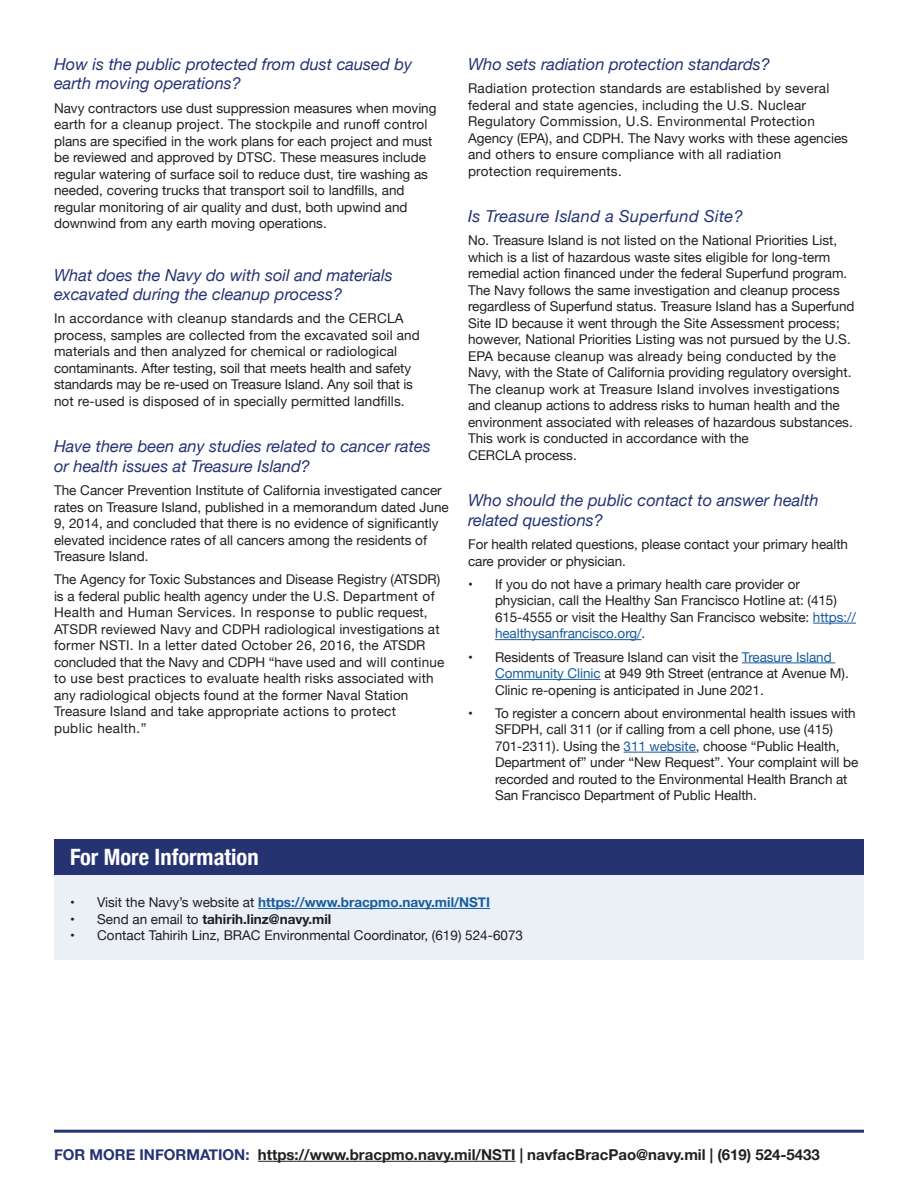
<style>
.page{position:relative;width:918px;height:1188px;background:#fff}
.page>*{position:absolute;margin:0;border:0;box-sizing:border-box;transform-origin:0 0}
.t1{font:700 condensed 22.5px "Helvetica Neue";color:#fff}
.t2{font:italic 16.5px/19.5px "Helvetica Neue";color:#263373}
.t3{font:italic 16.5px "Helvetica Neue";letter-spacing:.02em;color:#263373}
.t4{font:700 15px "Helvetica Neue";color:#231f20}
.t5{font:13.5px/16.5px "Helvetica Neue";color:#231f20}
.t6{font:13.5px/16.5px "Helvetica Neue";letter-spacing:.02em;color:#231f20}
.t7{font:13.5px "Helvetica Neue";color:#201d1e}
.t8{font:700 13.5px "Helvetica Neue";color:#175d9e}
.t9{font:700 13.5px "Helvetica Neue";color:#201d1e}
.s1{color:#175d9e}
.s2{font-weight:400;color:#201d1e}
.s3{font-weight:400}
.s4{color:#263373}
</style>
<div class="page">
<hr style="left:258px;top:1161px;width:258px;height:1px;background:#231f20">
<div style="left:54px;top:876px;width:810px;height:84px;background:#ebf0f7"></div>
<hr style="left:258px;top:908px;width:232px;height:1px;background:#175d9e">
<div style="left:54px;top:840px;width:810px;height:35px;background:#263373"></div>
<hr style="left:54px;top:1130px;width:810px;height:3px;background:#243371">
<hr style="left:813px;top:623px;width:43px;height:1px;background:#175d9e">
<hr style="left:495px;top:639px;width:146px;height:1px;background:#175d9e">
<hr style="left:742px;top:663px;width:93px;height:1px;background:#175d9e">
<hr style="left:495px;top:679px;width:106px;height:1px;background:#175d9e">
<hr style="left:624px;top:752px;width:72px;height:1px;background:#175d9e">
<p class="t2" style="left:54px;top:55px;width:360px">How is the public protected from dust caused by earth moving operations?</p>
<p class="t5" style="left:54px;top:100px;width:384px">Navy contractors use dust suppression measures when moving earth for a cleanup project. The stockpile and runoff control plans are specified in the work plans for each project and must be reviewed and approved by DTSC. These measures include regular watering of surface soil to reduce dust, tire washing as needed, covering trucks that transport soil to landfills, and regular monitoring of air quality and dust, both upwind and downwind from any earth moving operations.</p>
<p class="t2" style="left:54px;top:266px;width:340px">What does the Navy do with soil and materials excavated during the cleanup process?</p>
<p class="t5" style="left:54px;top:311px;width:367px">In accordance with cleanup standards and the CERCLA process, samples are collected from the excavated soil and materials and then analyzed for chemical or radiological contaminants. After testing, soil that meets health and safety standards may be re-used on Treasure Island. Any soil that is not re-used is disposed of in specially permitted landfills.</p>
<p class="t2" style="left:54px;top:438px;width:378px">Have there been any studies related to cancer rates or health issues at Treasure Island?</p>
<p class="t5" style="left:54px;top:483px;width:396px">The Cancer Prevention Institute of California investigated cancer rates on Treasure Island, published in a memorandum dated June 9, 2014, and concluded that there is no evidence of significantly elevated incidence rates of all cancers among the residents of Treasure Island.</p>
<p class="t5" style="left:54px;top:572px;width:392px">The Agency for Toxic Substances and Disease Registry (ATSDR) is a federal public health agency under the U.S. Department of Health and Human Services. In response to public request, ATSDR reviewed Navy and CDPH radiological investigations at former NSTI. In a letter dated October 26, 2016, the ATSDR concluded that the Navy and CDPH “have used and will continue to use best practices to evaluate health risks associated with any radiological objects found at the former Naval Station Treasure Island and take appropriate actions to protect<br>public health.”</p>
<p class="t1" style="left:70px;top:838px;width:190px">For More Information</p>
<p class="t2" style="left:468px;top:55px;width:303px">Who sets radiation protection standards?</p>
<p class="t6" style="left:468px;top:81px;width:382px">Radiation protection standards are established by several federal and state agencies, including the U.S. Nuclear Regulatory Commission, U.S. Environmental Protection Agency (EPA), and CDPH. The Navy works with these agencies and others to ensure compliance with all radiation protection requirements.</p>
<p class="t3" style="left:468px;top:204px;width:277px">Is Treasure Island a Superfund Site?</p>
<p class="t5" style="left:468px;top:233px;width:388px">No. Treasure Island is not listed on the National Priorities List, which is a list of hazardous waste sites eligible for long-term remedial action financed under the federal Superfund program.<br>The Navy follows the same investigation and cleanup process regardless of Superfund status. Treasure Island has a Superfund Site ID because it went through the Site Assessment process; however, National Priorities Listing was not pursued by the U.S.<br>EPA because cleanup was already being conducted by the Navy, with the State of California providing regulatory oversight.<br>The cleanup work at Treasure Island involves investigations and cleanup actions to address risks to human health and the environment associated with releases of hazardous substances.<br>This work is conducted in accordance with the<br>CERCLA process.</p>
<p class="t2" style="left:468px;top:492px;width:352px">Who should the public contact to answer health related questions?</p>
<p class="t5" style="left:468px;top:537px;width:382px">For health related questions, please contact your primary health care provider or physician.</p>
<p class="t5" style="left:495px;top:577px;width:363px;text-indent:-27px">• If you do not have a primary health care provider or physician, call the Healthy San Francisco Hotline at: (415)<br>615-4555 or visit the Healthy San Francisco website: <span class="s1">https:// healthysanfrancisco.org/</span>.</p>
<p class="t5" style="left:495px;top:649px;width:355px;text-indent:-27px">• Residents of Treasure Island can visit the <span class="s1">Treasure Island<br>Community Clinic</span> at 949 9th Street (entrance at Avenue M).<br>Clinic re-opening is anticipated in June 2021.</p>
<p class="t5" style="left:495px;top:706px;width:365px;text-indent:-27px">• To register a concern about environmental health issues with SFDPH, call 311 (or if calling from a cell phone, use (415)<br>701-2311). Using the <span class="s1">311 website</span>, choose “Public Health, Department of” under “New Request”. Your complaint will be recorded and routed to the Environmental Health Branch at San Francisco Department of Public Health.</p>
<p class="t8" style="left:70px;top:892px;width:421px"><span class="s2">• Visit the Navy’s website at</span> https://www.bracpmo.navy.mil/NSTI</p>
<p class="t9" style="left:70px;top:908px;width:263px"><span class="s3">• Send an email to</span> tahirih.linz@navy.mil</p>
<p class="t7" style="left:70px;top:926px;width:454px">• Contact Tahirih Linz, BRAC Environmental Coordinator, (619) 524-6073</p>
<p class="t4" style="left:54px;top:1143px;width:767px"><span class="s4">FOR MORE INFORMATION:</span> https://www.bracpmo.navy.mil/NSTI | navfacBracPao@navy.mil | (619) 524-5433</p>
</div>
